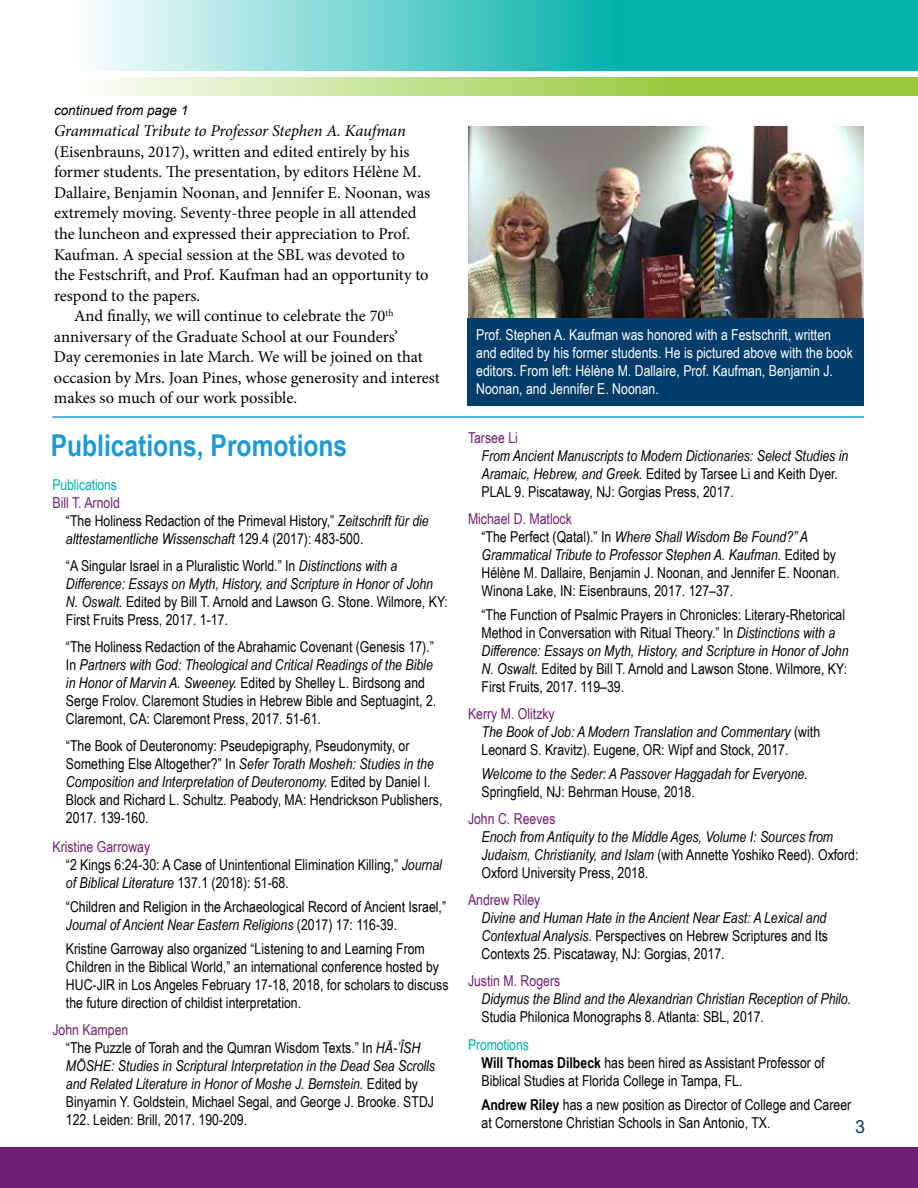
<style>
.page{position:relative;width:918px;height:1188px;background:#fff}
.page>*{position:absolute;margin:0;border:0;box-sizing:border-box;transform-origin:0 0}
.t1{font:700 30px "Arial Narrow";color:#1c9ad6}
.t2{font:18px "Arial";color:#003d6b}
.t3{font:16.5px "Minion Pro";letter-spacing:-.005em;color:#000}
.t4{font:italic 16.5px "Minion Pro";letter-spacing:-.01em;color:#000}
.t5{font:15px/18px "Arial Narrow";color:#000}
.t6{font:italic 15px/18px "Arial Narrow";color:#000}
.t7{font:15px/18px "Arial Narrow";color:#fff}
.t8{font:15px "Arial Narrow";color:#701e72}
.t9{font:15px "Arial Narrow";letter-spacing:-.01em;color:#00b0aa}
.t10{font:italic 13.5px "Arial";color:#000}
.s1{color:#701e72}
.s2{font-style:italic}
.s3{font-style:normal}
.s4{color:#00b0aa}
.s5{font-weight:700}
</style>
<div class="page">
<div style="left:0;top:1147px;width:918px;height:41px;background:#701e72"></div>
<svg style="left:93px;top:0;width:825px;height:70px;background:#4ec8c4"></svg>
<svg style="left:102px;top:78px;width:816px;height:17px;background:#b9db7d"></svg>
<img style="left:469px;top:127px;width:395px;height:191px">
<div style="left:467px;top:318px;width:397px;height:88px;background:#003d6b"></div>
<hr style="left:52px;top:416px;width:812px;height:2px;background:#1c9ad6">
<p class="t10" style="left:54px;top:101px;width:136px">continued from page 1</p>
<p class="t4" style="left:54px;top:120px;width:353px">Grammatical Tribute to Professor Stephen A. Kaufman</p>
<p class="t3" style="left:54px;top:140px;width:357px">(Eisenbrauns, 2017), written and edited entirely by his</p>
<p class="t3" style="left:54px;top:161px;width:369px">former students. The presentation, by editors Hélène M.</p>
<p class="t3" style="left:54px;top:182px;width:378px">Dallaire, Benjamin Noonan, and Jennifer E. Noonan, was</p>
<p class="t3" style="left:54px;top:202px;width:364px">extremely moving. Seventy-three people in all attended</p>
<p class="t3" style="left:54px;top:223px;width:358px">the luncheon and expressed their appreciation to Prof.</p>
<p class="t3" style="left:54px;top:243px;width:353px">Kaufman. A special session at the SBL was devoted to</p>
<p class="t3" style="left:54px;top:264px;width:376px">the Festschrift, and Prof. Kaufman had an opportunity to</p>
<p class="t3" style="left:54px;top:284px;width:148px">respond to the papers.</p>
<p class="t3" style="left:74px;top:305px;width:321px">And finally, we will continue to celebrate the 70<sup>th</sup></p>
<p class="t3" style="left:54px;top:325px;width:345px">anniversary of the Graduate School at our Founders’</p>
<p class="t3" style="left:54px;top:346px;width:370px">Day ceremonies in late March. We will be joined on that</p>
<p class="t3" style="left:54px;top:367px;width:387px">occasion by Mrs. Joan Pines, whose generosity and interest</p>
<p class="t3" style="left:54px;top:387px;width:245px">makes so much of our work possible.</p>
<h1 class="t1" style="left:51px;top:422px;width:298px">Publications, Promotions</h1>
<p class="t9" style="left:52px;top:474px;width:66px">Publications</p>
<p class="t5" style="left:66px;top:493px;width:364px;text-indent:-14px"><span class="s1">Bill T. Arnold<br></span>“The Holiness Redaction of the Primeval History,” <span class="s2">Zeitschrift für die alttestamentliche Wissenschaft</span> 129.4 (2017): 483-500.</p>
<p class="t5" style="left:66px;top:556px;width:384px">“A Singular Israel in a Pluralistic World.” In <span class="s2">Distinctions with a Difference: Essays on Myth, History, and Scripture in Honor of John N. Oswalt.</span> Edited by Bill T. Arnold and Lawson G. Stone. Wilmore, KY:<br>First Fruits Press, 2017. 1-17.</p>
<p class="t5" style="left:66px;top:637px;width:372px">“The Holiness Redaction of the Abrahamic Covenant (Genesis 17).” In <span class="s2">Partners with God: Theological and Critical Readings of the Bible in Honor of Marvin A. Sweeney.</span> Edited by Shelley L. Birdsong and Serge Frolov. Claremont Studies in Hebrew Bible and Septuagint, 2.<br>Claremont, CA: Claremont Press, 2017. 51-61.</p>
<p class="t5" style="left:66px;top:736px;width:378px">“The Book of Deuteronomy: Pseudepigraphy, Pseudonymity, or Something Else Altogether?” In <span class="s2">Sefer Torath Mosheh: Studies in the Composition and Interpretation of Deuteronomy.</span> Edited by Daniel I.<br>Block and Richard L. Schultz. Peabody, MA: Hendrickson Publishers, 2017. 139-160.</p>
<p class="t5" style="left:66px;top:837px;width:378px;text-indent:-14px"><span class="s1">Kristine Garroway<br></span>“2 Kings 6:24-30: A Case of Unintentional Elimination Killing,” <span class="s2">Journal of Biblical Literature</span> 137.1 (2018): 51-68.</p>
<p class="t5" style="left:66px;top:897px;width:382px">“Children and Religion in the Archaeological Record of Ancient Israel,”<br><span class="s2">Journal of Ancient Near Eastern Religions</span> (2017) 17: 116-39.</p>
<p class="t5" style="left:66px;top:939px;width:384px">Kristine Garroway also organized “Listening to and Learning From Children in the Biblical World,” an international conference hosted by HUC-JIR in Los Angeles February 17-18, 2018, for scholars to discuss the future direction of childist interpretation.</p>
<p class="t5" style="left:66px;top:1020px;width:371px;text-indent:-14px"><span class="s1">John Kampen<br></span>“The Puzzle of Torah and the Qumran Wisdom Texts.” In <span class="s2">HĀ-’ÎSH MŌSHE: Studies in Scriptural Interpretation in the Dead Sea Scrolls and Related Literature in Honor of Moshe J. Bernstein.</span> Edited by Binyamin Y. Goldstein, Michael Segal, and George J. Brooke. STDJ 122. Leiden: Brill, 2017. 190-209.</p>
<p class="t7" style="left:476px;top:325px;width:378px">Prof. Stephen A. Kaufman was honored with a Festschrift, written and edited by his former students. He is pictured above with the book editors. From left: Hélène M. Dallaire, Prof. Kaufman, Benjamin J.<br>Noonan, and Jennifer E. Noonan.</p>
<p class="t8" style="left:468px;top:427px;width:51px">Tarsee Li</p>
<p class="t6" style="left:482px;top:446px;width:368px">From Ancient Manuscripts to Modern Dictionaries: Select Studies in<br>Aramaic, Hebrew, and Greek. <span class="s3">Edited by Tarsee Li and Keith Dyer.<br>PLAL 9. Piscataway, NJ: Gorgias Press, 2017.</span></p>
<p class="t5" style="left:481px;top:509px;width:360px;text-indent:-13px"><span class="s1">Michael D. Matlock<br></span>“The Perfect (Qatal).” In <span class="s2">Where Shall Wisdom Be Found?” A Grammatical Tribute to Professor Stephen A. Kaufman.</span> Edited by Hélène M. Dallaire, Benjamin J. Noonan, and Jennifer E. Noonan.<br>Winona Lake, IN: Eisenbrauns, 2017. 127–37.</p>
<p class="t5" style="left:481px;top:605px;width:369px">“The Function of Psalmic Prayers in Chronicles: Literary-Rhetorical Method in Conversation with Ritual Theory.” In <span class="s2">Distinctions with a Difference: Essays on Myth, History, and Scripture in Honor of John N. Oswalt.</span> Edited by Bill T. Arnold and Lawson Stone. Wilmore, KY:<br>First Fruits, 2017. 119–39.</p>
<p class="t5" style="left:481px;top:704px;width:340px;text-indent:-13px"><span class="s1">Kerry M. Olitzky<br></span><span class="s2">The Book of Job: A Modern Translation and Commentary</span> (with<br>Leonard S. Kravitz). Eugene, OR: Wipf and Stock, 2017.</p>
<p class="t6" style="left:482px;top:764px;width:328px">Welcome to the Seder: A Passover Haggadah for Everyone.</p>
<p class="t5" style="left:482px;top:782px;width:215px">Springfield, NJ: Behrman House, 2018.</p>
<p class="t8" style="left:468px;top:808px;width:89px">John C. Reeves</p>
<p class="t6" style="left:482px;top:827px;width:379px">Enoch from Antiquity to the Middle Ages, Volume I: Sources from<br>Judaism, Christianity, and Islam <span class="s3">(with Annette Yoshiko Reed). Oxford:<br>Oxford University Press, 2018.</span></p>
<p class="t8" style="left:468px;top:889px;width:74px">Andrew Riley</p>
<p class="t5" style="left:481px;top:908px;width:348px;text-align:justify"><span class="s2">Divine and Human Hate in the Ancient Near East: A Lexical and Contextual Analysis.</span> Perspectives on Hebrew Scriptures and Its Contexts 25. Piscataway, NJ: Gorgias, 2017.</p>
<p class="t8" style="left:468px;top:970px;width:94px">Justin M. Rogers</p>
<p class="t6" style="left:481px;top:989px;width:371px">Didymus the Blind and the Alexandrian Christian Reception of Philo.</p>
<p class="t5" style="left:481px;top:1007px;width:284px">Studia Philonica Monographs 8. Atlanta: SBL, 2017.</p>
<p class="t5" style="left:482px;top:1035px;width:345px;text-indent:-14px"><span class="s4">Promotions<br></span><span class="s5">Will Thomas Dilbeck</span> has been hired as Assistant Professor of<br>Biblical Studies at Florida College in Tampa, FL.</p>
<p class="t5" style="left:482px;top:1095px;width:371px"><span class="s5">Andrew Riley</span> has a new position as Director of College and Career at Cornerstone Christian Schools in San Antonio, TX.</p>
<p class="t2" style="left:855px;top:1115px;width:12px">3</p>
</div>
